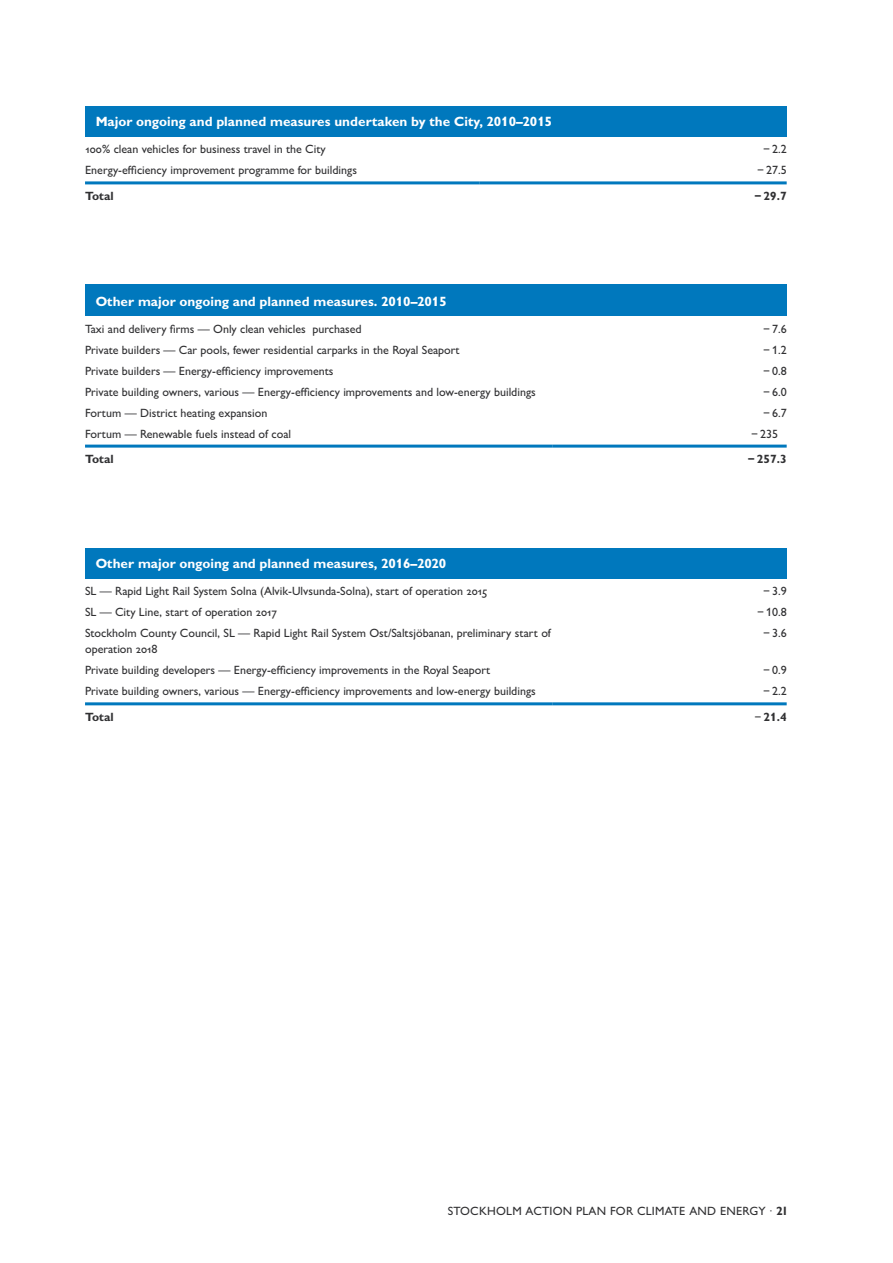
<style>
.page{position:relative;width:893px;height:1263px;background:#fff}
.page>*{position:absolute;margin:0;border:0;box-sizing:border-box;transform-origin:0 0}
.Tabellhuvud{font:700 13.5px "Gill Sans MT Pro";color:#fff}
.Tabellkropp{font:500 12px/16.5px "Gill Sans MT Pro";color:#313133}
.Tabellkropp-2{font:500 12px "Gill Sans MT Pro";letter-spacing:.02em;color:#313133}
.Tabellsumma{font:700 12px "Gill Sans MT Pro";color:#313133}
.s1{font-weight:500}
.s2{font-weight:700}
</style>
<div class="page">
<div style="left:85px;top:106px;width:702px;height:31px;background:#0078bd"></div>
<hr style="left:85px;top:181px;width:395px;height:3px;background:#0078bd">
<hr style="left:480px;top:181px;width:307px;height:3px;background:#0078bd">
<div style="left:85px;top:285px;width:702px;height:31px;background:#0078bd"></div>
<hr style="left:85px;top:445px;width:467px;height:3px;background:#0078bd">
<hr style="left:552px;top:445px;width:235px;height:3px;background:#0078bd">
<div style="left:85px;top:548px;width:702px;height:30px;background:#0078bd"></div>
<hr style="left:85px;top:702px;width:467px;height:3px;background:#0078bd">
<hr style="left:552px;top:702px;width:235px;height:3px;background:#0078bd">
<p class="Tabellhuvud" style="left:96px;top:113px;width:458px">Major ongoing and planned measures undertaken by the City, 2010–2015</p>
<p class="Tabellkropp" style="left:85px;top:141px;width:242px">100% clean vehicles for business travel in the City</p>
<p class="Tabellkropp" style="left:763px;top:141px;width:25px">− 2.2</p>
<p class="Tabellkropp" style="left:85px;top:162px;width:273px">Energy-efficiency improvement programme for buildings</p>
<p class="Tabellkropp" style="left:757px;top:162px;width:31px">− 27.5</p>
<p class="Tabellsumma" style="left:85px;top:188px;width:30px">Total</p>
<p class="Tabellsumma" style="left:754px;top:188px;width:34px">− 29.7</p>
<p class="Tabellhuvud" style="left:96px;top:293px;width:352px">Other major ongoing and planned measures. 2010–2015</p>
<p class="Tabellkropp" style="left:85px;top:320px;width:278px">Taxi and delivery firms — Only clean vehicles purchased</p>
<p class="Tabellkropp" style="left:763px;top:320px;width:25px">− 7.6</p>
<p class="Tabellkropp" style="left:85px;top:341px;width:376px">Private builders — Car pools, fewer residential carparks in the Royal Seaport</p>
<p class="Tabellkropp" style="left:763px;top:341px;width:25px">− 1.2</p>
<p class="Tabellkropp" style="left:85px;top:362px;width:250px">Private builders — Energy-efficiency improvements</p>
<p class="Tabellkropp" style="left:763px;top:362px;width:25px">− 0.8</p>
<p class="Tabellkropp" style="left:85px;top:383px;width:452px">Private building owners, various — Energy-efficiency improvements and low-energy buildings</p>
<p class="Tabellkropp" style="left:763px;top:383px;width:25px">− 6.0</p>
<p class="Tabellkropp" style="left:85px;top:404px;width:184px">Fortum — D istrict heating expansion</p>
<p class="Tabellkropp" style="left:763px;top:404px;width:25px">− 6.7</p>
<p class="Tabellkropp" style="left:85px;top:425px;width:208px">Fortum — Renewable fuels instead of coal</p>
<p class="Tabellkropp" style="left:751px;top:425px;width:29px">− 235</p>
<p class="Tabellsumma" style="left:85px;top:451px;width:30px">Total</p>
<p class="Tabellsumma" style="left:748px;top:451px;width:40px">− 257.3</p>
<p class="Tabellhuvud" style="left:96px;top:555px;width:352px">Other major ongoing and planned measures, 2016–2020</p>
<p class="Tabellkropp" style="left:85px;top:583px;width:404px">SL — Rapid Light Rail System Solna (Alvik-U lvsunda-Solna), start of operation 2015</p>
<p class="Tabellkropp" style="left:763px;top:583px;width:25px">− 3.9</p>
<p class="Tabellkropp" style="left:85px;top:604px;width:193px">SL — C ity Line, start of operation 2017</p>
<p class="Tabellkropp" style="left:757px;top:604px;width:31px">− 10.8</p>
<p class="Tabellkropp" style="left:85px;top:624px;width:468px">Stockholm County Council, SL — Rapid Light Rail System Ost/Saltsjöbanan, preliminary start of operation 2018</p>
<p class="Tabellkropp" style="left:763px;top:624px;width:25px">− 3.6</p>
<p class="Tabellkropp" style="left:85px;top:662px;width:407px">Private building developers — Energy-efficiency improvements in the Royal Seaport</p>
<p class="Tabellkropp" style="left:763px;top:662px;width:25px">− 0.9</p>
<p class="Tabellkropp" style="left:85px;top:683px;width:452px">Private building owners, various — Energy-efficiency improvements and low-energy buildings</p>
<p class="Tabellkropp" style="left:763px;top:683px;width:25px">− 2.2</p>
<p class="Tabellsumma" style="left:85px;top:709px;width:30px">Total</p>
<p class="Tabellsumma" style="left:754px;top:709px;width:34px"><span class="s1">−</span> 21.4</p>
<p class="Tabellkropp-2" style="left:448px;top:1203px;width:340px">Stockholm action plan for climate and energy · <span class="s2">21</span></p>
</div>
